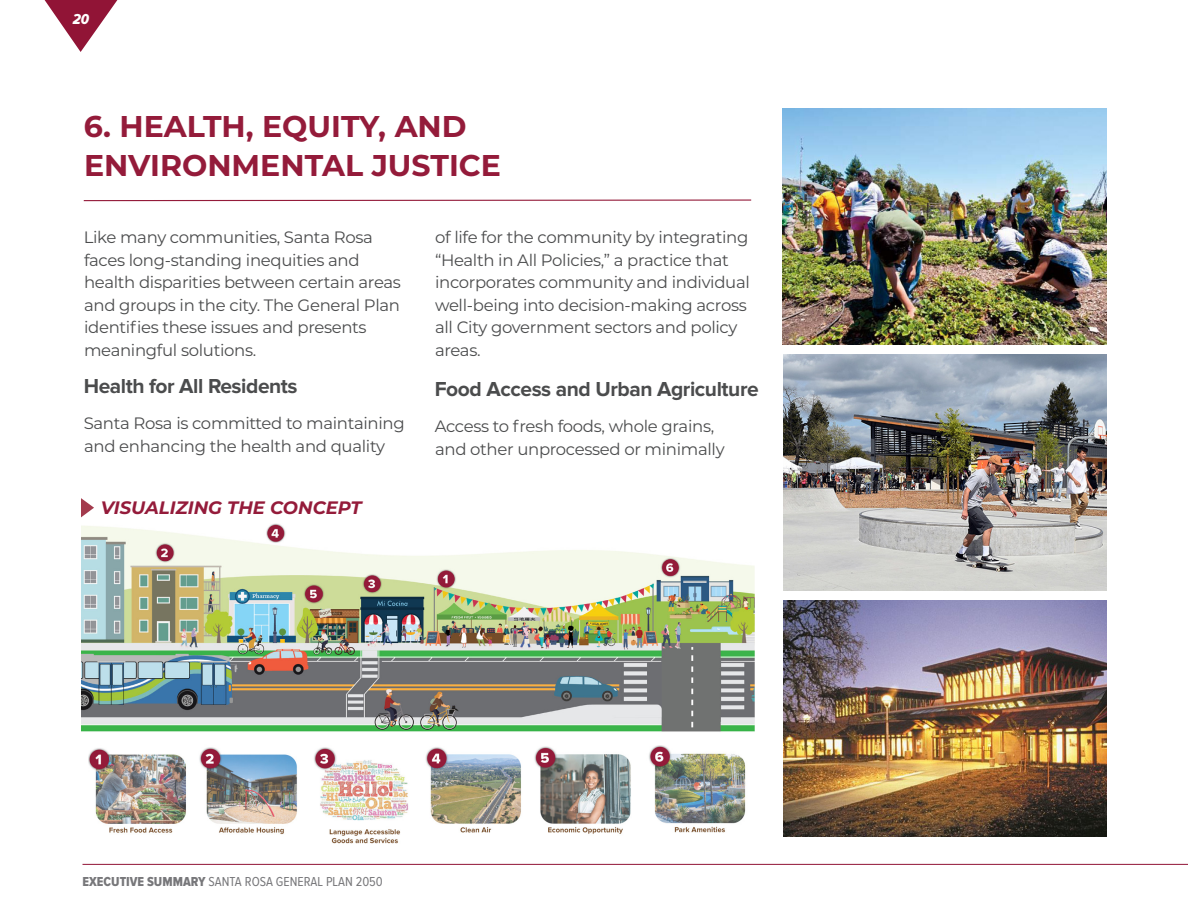
<style>
.page{position:relative;width:1188px;height:918px;background:#fff}
.page>*{position:absolute;margin:0;border:0;box-sizing:border-box;transform-origin:0 0}
.subhead1{font:700 30px/39px "Montserrat";color:#941b3a}
.station_number{font:700 21px "Proxima Nova";letter-spacing:-.02em;color:#4b4c4d}
.subhead1-2{font:italic 700 18px "Montserrat";color:#941b3a}
.station_number-2{font:16.5px/22.5px "Montserrat";letter-spacing:-.02em;color:#4b4c4d}
.t1{font:15px "Proxima Nova Cond Extrabld It";color:#fff}
.t2{font:13.5px "Proxima Nova Cond";color:#77777a}
.s1{font-family:"Proxima Nova Cond Extrabld"}
</style>
<div class="page">
<hr style="left:82px;top:864px;width:1106px;height:1px;background:#911436">
<svg style="left:45px;top:0;width:72px;height:52px"></svg>
<svg style="left:83px;top:199px;width:669px;height:3px"></svg>
<img style="left:783px;top:108px;width:324px;height:236px">
<img style="left:783px;top:601px;width:324px;height:236px">
<img style="left:783px;top:354px;width:324px;height:237px">
<img style="left:81px;top:524px;width:673px;height:208px">
<svg style="left:81px;top:498px;width:13px;height:19px"></svg>
<img style="left:88px;top:747px;width:321px;height:97px">
<img style="left:425px;top:746px;width:321px;height:88px">
<p class="t1" style="left:73px;top:10px;width:18px">20</p>
<p class="subhead1" style="left:84px;top:105px;width:419px">6. HEALTH, EQUITY, AND<br>ENVIRONMENTAL JUSTICE</p>
<p class="station_number-2" style="left:84px;top:226px;width:319px">Like many communities, Santa Rosa faces long-standing inequities and health disparities between certain areas and groups in the city. The General Plan identifies these issues and presents meaningful solutions.</p>
<p class="station_number" style="left:84px;top:374px;width:215px">Health for All Residents</p>
<p class="station_number-2" style="left:84px;top:412px;width:323px">Santa Rosa is committed to maintaining and enhancing the health and quality</p>
<p class="subhead1-2" style="left:101px;top:495px;width:263px">VISUALIZING THE CONCEPT</p>
<p class="station_number-2" style="left:435px;top:226px;width:316px">of life for the community by integrating “Health in All Policies,” a practice that incorporates community and individual well-being into decision-making across all City government sectors and policy areas.</p>
<p class="station_number" style="left:435px;top:377px;width:326px">Food Access and Urban Agriculture</p>
<p class="station_number-2" style="left:435px;top:415px;width:291px">Access to fresh foods, whole grains, and other unprocessed or minimally</p>
<p class="t2" style="left:82px;top:875px;width:302px"><span class="s1">EXECUTIVE SUMMARY</span> SANTA ROSA GENERAL PLAN 2050</p>
</div>
